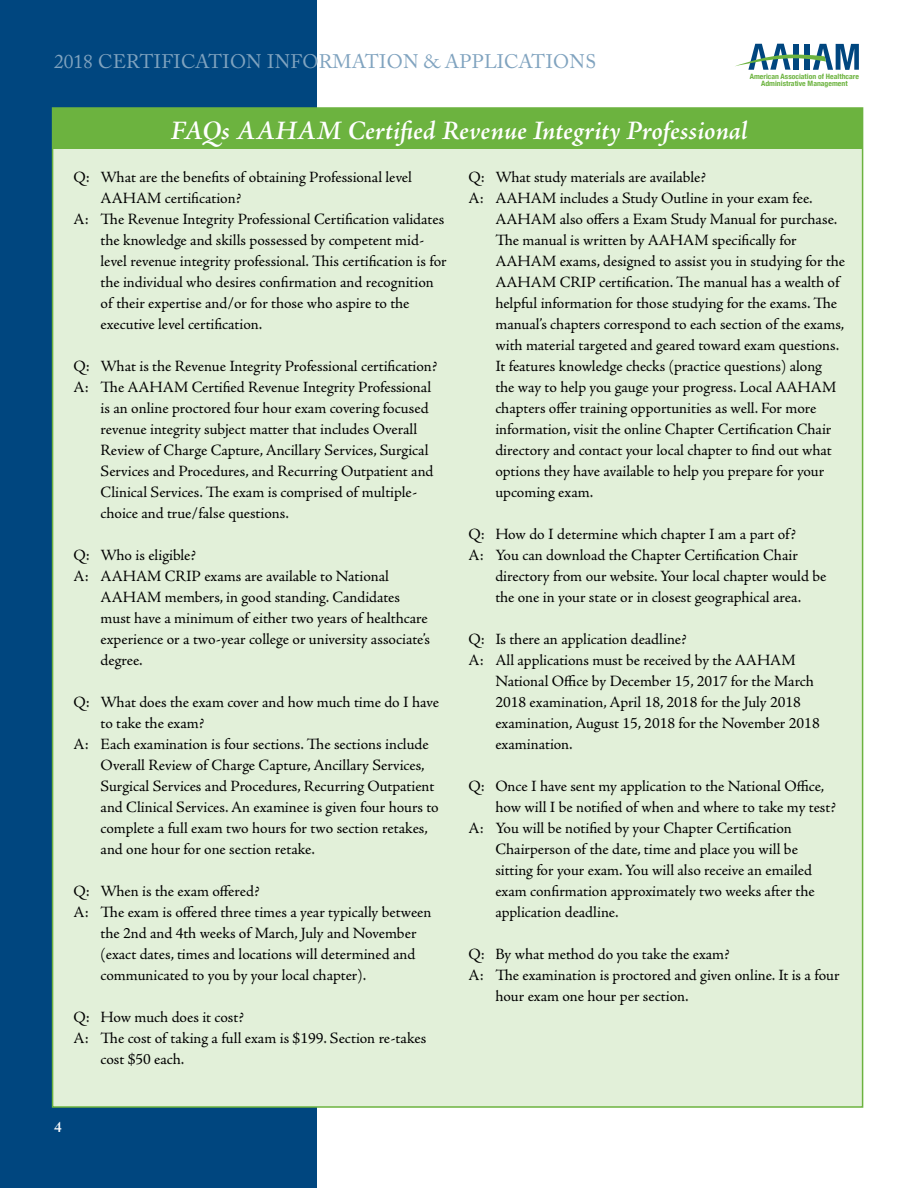
<style>
.page{position:relative;width:918px;height:1188px;background:#fff}
.page>*{position:absolute;margin:0;border:0;box-sizing:border-box;transform-origin:0 0}
.t1{font:italic 600 27px "Adobe Jenson Pro";color:#fff}
.t2{font:19.5px "Adobe Caslon Pro";letter-spacing:.015em;color:#80a3bf}
.t3{font:15.75px "Adobe Jenson Pro";letter-spacing:-.005em;color:#000}
.t4{font:600 15px "Adobe Caslon Pro";color:#fff}
.t5{font:700 condensed 7.35px/7.1px "Helvetica Neue";color:#6cb33f;text-align:center;scale:1.05 1}
</style>
<div class="page">
<div style="left:0;top:0;width:316px;height:1188px;background:#00467f"></div>
<svg style="left:735px;top:44px;width:124px;height:26px"></svg>
<div style="left:52px;top:107px;width:811px;height:1001px;background:#e2f0d9;border:2px solid #6cb33f"></div>
<div style="left:53px;top:108px;width:810px;height:40px;background:#6cb33f"></div>
<p class="t2" style="left:54px;top:50px;width:544px">2018 CERTIFICATION INFORMATION &amp; APPLICATIONS</p>
<p class="t5" style="left:750px;top:73px;width:105px">American Association of Healthcare<br>Administrative Management</p>
<h1 class="t1" style="left:171px;top:116px;width:578px">FAQs AAHAM Certified Revenue Integrity Professional</h1>
<p class="t3" style="left:74px;top:168px;width:340px">Q: What are the benefits of obtaining Professional level</p>
<p class="t3" style="left:101px;top:189px;width:142px">AAHAM certification?</p>
<p class="t3" style="left:74px;top:210px;width:372px">A: The Revenue Integrity Professional Certification validates</p>
<p class="t3" style="left:101px;top:231px;width:325px">the knowledge and skills possessed by competent mid-</p>
<p class="t3" style="left:101px;top:252px;width:348px">level revenue integrity professional. This certification is for</p>
<p class="t3" style="left:101px;top:273px;width:335px">the individual who desires confirmation and recognition</p>
<p class="t3" style="left:101px;top:294px;width:310px">of their expertise and/or for those who aspire to the</p>
<p class="t3" style="left:101px;top:315px;width:163px">executive level certification.</p>
<p class="t3" style="left:74px;top:357px;width:365px">Q: What is the Revenue Integrity Professional certification?</p>
<p class="t3" style="left:74px;top:378px;width:359px">A: The AAHAM Certified Revenue Integrity Professional</p>
<p class="t3" style="left:101px;top:399px;width:330px">is an online proctored four hour exam covering focused</p>
<p class="t3" style="left:101px;top:420px;width:318px">revenue integrity subject matter that includes Overall</p>
<p class="t3" style="left:101px;top:441px;width:329px">Review of Charge Capture, Ancillary Services, Surgical</p>
<p class="t3" style="left:101px;top:462px;width:335px">Services and Procedures, and Recurring Outpatient and</p>
<p class="t3" style="left:101px;top:483px;width:318px">Clinical Services. The exam is comprised of multiple-</p>
<p class="t3" style="left:101px;top:504px;width:190px">choice and true/false questions.</p>
<p class="t3" style="left:74px;top:546px;width:124px">Q: Who is eligible?</p>
<p class="t3" style="left:74px;top:567px;width:317px">A: AAHAM CRIP exams are available to National</p>
<p class="t3" style="left:101px;top:588px;width:301px">AAHAM members, in good standing. Candidates</p>
<p class="t3" style="left:101px;top:609px;width:329px">must have a minimum of either two years of healthcare</p>
<p class="t3" style="left:101px;top:630px;width:331px">experience or a two-year college or university associate’s</p>
<p class="t3" style="left:101px;top:651px;width:44px">degree.</p>
<p class="t3" style="left:74px;top:693px;width:367px">Q: What does the exam cover and how much time do I have</p>
<p class="t3" style="left:101px;top:714px;width:105px">to take the exam?</p>
<p class="t3" style="left:74px;top:735px;width:357px">A: Each examination is four sections. The sections include</p>
<p class="t3" style="left:101px;top:756px;width:326px">Overall Review of Charge Capture, Ancillary Services,</p>
<p class="t3" style="left:101px;top:777px;width:335px">Surgical Services and Procedures, Recurring Outpatient</p>
<p class="t3" style="left:101px;top:798px;width:340px">and Clinical Services. An examinee is given four hours to</p>
<p class="t3" style="left:101px;top:819px;width:329px">complete a full exam two hours for two section retakes,</p>
<p class="t3" style="left:101px;top:840px;width:216px">and one hour for one section retake.</p>
<p class="t3" style="left:74px;top:882px;width:187px">Q: When is the exam offered?</p>
<p class="t3" style="left:74px;top:903px;width:359px">A: The exam is offered three times a year typically between</p>
<p class="t3" style="left:101px;top:924px;width:317px">the 2nd and 4th weeks of March, July and November</p>
<p class="t3" style="left:101px;top:945px;width:316px">(exact dates, times and locations will determined and</p>
<p class="t3" style="left:101px;top:966px;width:267px">communicated to you by your local chapter).</p>
<p class="t3" style="left:74px;top:1008px;width:172px">Q: How much does it cost?</p>
<p class="t3" style="left:74px;top:1029px;width:354px">A: The cost of taking a full exam is $199. Section re-takes</p>
<p class="t3" style="left:101px;top:1050px;width:85px">cost $50 each.</p>
<p class="t3" style="left:468px;top:168px;width:239px">Q: What study materials are available?</p>
<p class="t3" style="left:468px;top:189px;width:346px">A: AAHAM includes a Study Outline in your exam fee.</p>
<p class="t3" style="left:495px;top:210px;width:343px">AAHAM also offers a Exam Study Manual for purchase.</p>
<p class="t3" style="left:495px;top:231px;width:303px">The manual is written by AAHAM specifically for</p>
<p class="t3" style="left:495px;top:252px;width:351px">AAHAM exams, designed to assist you in studying for the</p>
<p class="t3" style="left:495px;top:273px;width:346px">AAHAM CRIP certification. The manual has a wealth of</p>
<p class="t3" style="left:495px;top:294px;width:343px">helpful information for those studying for the exams. The</p>
<p class="t3" style="left:495px;top:315px;width:351px">manual’s chapters correspond to each section of the exams,</p>
<p class="t3" style="left:495px;top:336px;width:345px">with material targeted and geared toward exam questions.</p>
<p class="t3" style="left:495px;top:357px;width:328px">It features knowledge checks (practice questions) along</p>
<p class="t3" style="left:495px;top:378px;width:342px">the way to help you gauge your progress. Local AAHAM</p>
<p class="t3" style="left:495px;top:399px;width:323px">chapters offer training opportunities as well. For more</p>
<p class="t3" style="left:495px;top:420px;width:338px">information, visit the online Chapter Certification Chair</p>
<p class="t3" style="left:495px;top:441px;width:338px">directory and contact your local chapter to find out what</p>
<p class="t3" style="left:495px;top:462px;width:331px">options they have available to help you prepare for your</p>
<p class="t3" style="left:495px;top:483px;width:99px">upcoming exam.</p>
<p class="t3" style="left:468px;top:525px;width:329px">Q: How do I determine which chapter I am a part of?</p>
<p class="t3" style="left:468px;top:546px;width:331px">A: You can download the Chapter Certification Chair</p>
<p class="t3" style="left:495px;top:567px;width:333px">directory from our website. Your local chapter would be</p>
<p class="t3" style="left:495px;top:588px;width:307px">the one in your state or in closest geographical area.</p>
<p class="t3" style="left:468px;top:630px;width:220px">Q: Is there an application deadline?</p>
<p class="t3" style="left:468px;top:651px;width:329px">A: All applications must be received by the AAHAM</p>
<p class="t3" style="left:495px;top:672px;width:320px">National Office by December 15, 2017 for the March</p>
<p class="t3" style="left:495px;top:693px;width:307px">2018 examination, April 18, 2018 for the July 2018</p>
<p class="t3" style="left:495px;top:714px;width:326px">examination, August 15, 2018 for the November 2018</p>
<p class="t3" style="left:495px;top:735px;width:79px">examination.</p>
<p class="t3" style="left:468px;top:777px;width:357px">Q: Once I have sent my application to the National Office,</p>
<p class="t3" style="left:495px;top:798px;width:342px">how will I be notified of when and where to take my test?</p>
<p class="t3" style="left:468px;top:819px;width:325px">A: You will be notified by your Chapter Certification</p>
<p class="t3" style="left:495px;top:840px;width:304px">Chairperson of the date, time and place you will be</p>
<p class="t3" style="left:495px;top:861px;width:318px">sitting for your exam. You will also receive an emailed</p>
<p class="t3" style="left:495px;top:882px;width:321px">exam confirmation approximately two weeks after the</p>
<p class="t3" style="left:495px;top:903px;width:125px">application deadline.</p>
<p class="t3" style="left:468px;top:945px;width:263px">Q: By what method do you take the exam?</p>
<p class="t3" style="left:468px;top:966px;width:373px">A: The examination is proctored and given online. It is a four</p>
<p class="t3" style="left:495px;top:987px;width:195px">hour exam one hour per section.</p>
<p class="t4" style="left:54px;top:1118px;width:9px">4</p>
</div>
